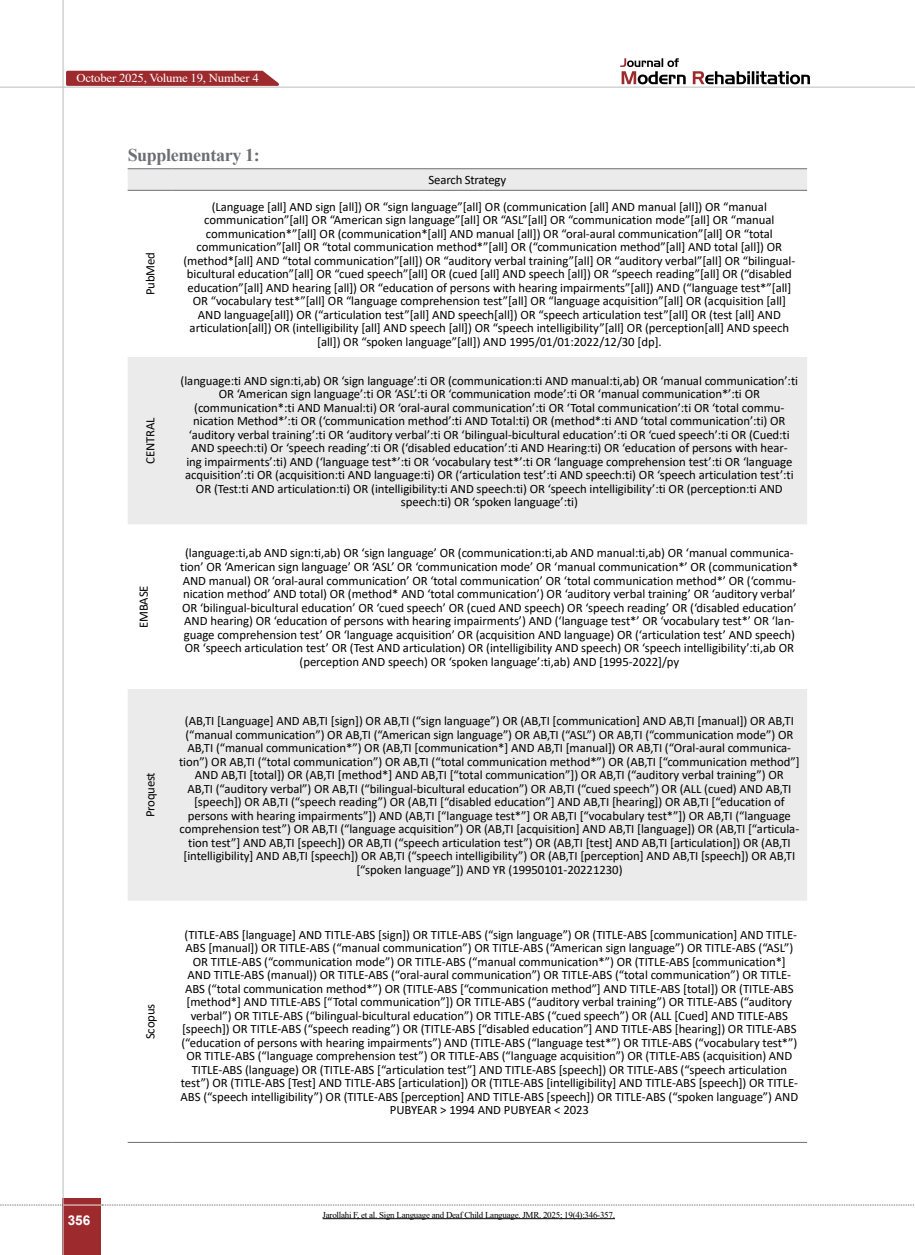
<style>
.page{position:relative;width:915px;height:1255px;background:#fff}
.page>*{position:absolute;margin:0;border:0;box-sizing:border-box;transform-origin:0 0}
.t1{font:700 18px "Times New Roman";letter-spacing:-.02em;color:#6d6e71}
.t2{font:700 13.5px "Arial";color:#fff}
.t3{font:12.75px/13.5px "Calibri";letter-spacing:-.005em;color:#000;text-align:center}
.t4{font:12.15px "Times New Roman";letter-spacing:-.015em;color:#fff;scale:1.05 1}
.t5{font:9px "Times New Roman";letter-spacing:-.03em;color:#000}
</style>
<div class="page">
<div style="left:63px;top:1198px;width:38px;height:56px;background:#9d2a2d"></div>
<hr style="left:62px;top:0;width:2px;height:1254px;background:#c2c4c6">
<hr style="left:0;top:87px;width:914px;height:1px;background:#c2c4c6">
<hr style="left:63px;top:1204px;width:38px;height:1px;background:#ebebec">
<svg style="left:0;top:1204px;width:63px;height:1px"></svg>
<svg style="left:102px;top:1204px;width:813px;height:1px"></svg>
<svg style="left:692px;top:71px;width:117px;height:13px"></svg>
<svg style="left:620px;top:58px;width:65px;height:26px"></svg>
<svg style="left:128px;top:169px;width:678px;height:731px;fill:#ebebec"></svg>
<hr style="left:128px;top:168px;width:44px;height:1px;background:#6d6e71">
<hr style="left:172px;top:168px;width:634px;height:1px;background:#6d6e71">
<hr style="left:128px;top:190px;width:44px;height:1px;background:#6d6e71">
<hr style="left:172px;top:190px;width:634px;height:1px;background:#6d6e71">
<hr style="left:128px;top:1141px;width:44px;height:1px;background:#6d6e71">
<hr style="left:172px;top:1141px;width:634px;height:1px;background:#6d6e71">
<hr style="left:322px;top:1218px;width:292px;height:1px;background:#000">
<svg style="left:64px;top:70px;width:222px;height:17px;background:#ac4d4f"></svg>
<p class="t4" style="left:76px;top:69px;width:175px">October 2025, Volume 19, Number 4</p>
<h1 class="t1" style="left:128px;top:142px;width:134px">Supplementary 1:</h1>
<p class="t3" style="left:428px;top:173px;width:79px">Search Strategy</p>
<p class="t2" style="left:68px;top:1210px;width:24px">356</p>
<p class="t3" style="left:143px;top:295px;width:44px;rotate:-90deg">PubMed</p>
<p class="t3" style="left:143px;top:463px;width:47px;rotate:-90deg">CENTRAL</p>
<p class="t3" style="left:136px;top:628px;width:44px;rotate:-90deg">EMBASE</p>
<p class="t3" style="left:143px;top:817px;width:47px;rotate:-90deg">Proquest</p>
<p class="t3" style="left:143px;top:1039px;width:37px;rotate:-90deg">Scopus</p>
<p class="t3" style="left:183px;top:199px;width:613px">(Language [all] AND sign [all]) OR “sign language”[all] OR (communication [all] AND manual [all]) OR “manual communication”[all] OR “American sign language”[all] OR “ASL”[all] OR “communication mode”[all] OR “manual communication*”[all] OR (communication*[all] AND manual [all]) OR “oral-aural communication”[all] OR “total communication”[all] OR “total communication method*”[all] OR (“communication method”[all] AND total [all]) OR (method*[all] AND “total communication”[all]) OR “auditory verbal training”[all] OR “auditory verbal”[all] OR “bilingual&shy;bicultural education”[all] OR “cued speech”[all] OR (cued [all] AND speech [all]) OR “speech reading”[all] OR (“disabled education”[all] AND hearing [all]) OR “education of persons with hearing impairments”[all]) AND (“language test*”[all] OR “vocabulary test*”[all] OR “language comprehension test”[all] OR “language acquisition”[all] OR (acquisition [all] AND language[all]) OR (“articulation test”[all] AND speech[all]) OR “speech articulation test”[all] OR (test [all] AND articulation[all]) OR (intelligibility [all] AND speech [all]) OR “speech intelligibility”[all] OR (perception[all] AND speech [all]) OR “spoken language”[all]) AND 1995/01/01:2022/12/30 [dp].</p>
<p class="t3" style="left:180px;top:373px;width:618px">(language:ti AND sign:ti,ab) OR ‘sign language’:ti OR (communication:ti AND manual:ti,ab) OR ‘manual communication’:ti OR ‘American sign language’:ti OR ‘ASL’:ti OR ‘communication mode’:ti OR ‘manual communication*’:ti OR (communication*:ti AND Manual:ti) OR ‘oral-aural communication’:ti OR ‘Total communication’:ti OR ‘total commu&shy;nication Method*’:ti OR (‘communication method’:ti AND Total:ti) OR (method*:ti AND ‘total communication’:ti) OR ‘auditory verbal training’:ti OR ‘auditory verbal’:ti OR ‘bilingual-bicultural education’:ti OR ‘cued speech’:ti OR (Cued:ti AND speech:ti) Or ‘speech reading’:ti OR (‘disabled education’:ti AND Hearing:ti) OR ‘education of persons with hear-<br>ing impairments’:ti) AND (‘language test*’:ti OR ‘vocabulary test*’:ti OR ‘language comprehension test’:ti OR ‘language acquisition’:ti OR (acquisition:ti AND language:ti) OR (‘articulation test’:ti AND speech:ti) OR ‘speech articulation test’:ti OR (Test:ti AND articulation:ti) OR (intelligibility:ti AND speech:ti) OR ‘speech intelligibility’:ti OR (perception:ti AND speech:ti) OR ‘spoken language’:ti)</p>
<p class="t3" style="left:180px;top:546px;width:619px">(language:ti,ab AND sign:ti,ab) OR ‘sign language’ OR (communication:ti,ab AND manual:ti,ab) OR ‘manual communica&shy;tion’ OR ‘American sign language’ OR ‘ASL’ OR ‘communication mode’ OR ‘manual communication*’ OR (communication* AND manual) OR ‘oral-aural communication’ OR ‘total communication’ OR ‘total communication method*’ OR (‘commu&shy;nication method’ AND total) OR (method* AND ‘total communication’) OR ‘auditory verbal training’ OR ‘auditory verbal’ OR ‘bilingual-bicultural education’ OR ‘cued speech’ OR (cued AND speech) OR ‘speech reading’ OR (‘disabled education’ AND hearing) OR ‘education of persons with hearing impairments’) AND (‘language test*’ OR ‘vocabulary test*’ OR ‘lan&shy;guage comprehension test’ OR ‘language acquisition’ OR (acquisition AND language) OR (‘articulation test’ AND speech)<br>OR ‘speech articulation test’ OR (Test AND articulation) OR (intelligibility AND speech) OR ‘speech intelligibility’:ti,ab OR (perception AND speech) OR ‘spoken language’:ti,ab) AND [1995-2022]/py</p>
<p class="t3" style="left:179px;top:714px;width:622px">(AB,TI [Language] AND AB,TI [sign]) OR AB,TI (“sign language”) OR (AB,TI [communication] AND AB,TI [manual]) OR AB,TI (“manual communication”) OR AB,TI (“American sign language”) OR AB,TI (“ASL”) OR AB,TI (“communication mode”) OR AB,TI (“manual communication*”) OR (AB,TI [communication*] AND AB,TI [manual]) OR AB,TI (“Oral-aural communica&shy;tion”) OR AB,TI (“total communication”) OR AB,TI (“total communication method*”) OR (AB,TI [“communication method”] AND AB,TI [total]) OR (AB,TI [method*] AND AB,TI [“total communication”]) OR AB,TI (“auditory verbal training”) OR<br>AB,TI (“auditory verbal”) OR AB,TI (“bilingual-bicultural education”) OR AB,TI (“cued speech”) OR (ALL (cued) AND AB,TI [speech]) OR AB,TI (“speech reading”) OR (AB,TI [“disabled education”] AND AB,TI [hearing]) OR AB,TI [“education of persons with hearing impairments”]) AND (AB,TI [“language test*”] OR AB,TI [“vocabulary test*”]) OR AB,TI (“language comprehension test”) OR AB,TI (“language acquisition”) OR (AB,TI [acquisition] AND AB,TI [language]) OR (AB,TI [“articula&shy;tion test”] AND AB,TI [speech]) OR AB,TI (“speech articulation test”) OR (AB,TI [test] AND AB,TI [articulation]) OR (AB,TI [intelligibility] AND AB,TI [speech]) OR AB,TI (“speech intelligibility”) OR (AB,TI [perception] AND AB,TI [speech]) OR AB,TI [“spoken language”]) AND YR (19950101-20221230)</p>
<p class="t3" style="left:180px;top:927px;width:619px">(TITLE-ABS [language] AND TITLE-ABS [sign]) OR TITLE-ABS (“sign language”) OR (TITLE-ABS [communication] AND TITLE-ABS [manual]) OR TITLE-ABS (“manual communication”) OR TITLE-ABS (“American sign language”) OR TITLE-ABS (“ASL”)<br>OR TITLE-ABS (“communication mode”) OR TITLE-ABS (“manual communication*”) OR (TITLE-ABS [communication*] AND TITLE-ABS (manual)) OR TITLE-ABS (“oral-aural communication”) OR TITLE-ABS (“total communication”) OR TITLE-ABS (“total communication method*”) OR (TITLE-ABS [“communication method”] AND TITLE-ABS [total]) OR (TITLE-ABS [method*] AND TITLE-ABS [“Total communication”]) OR TITLE-ABS (“auditory verbal training”) OR TITLE-ABS (“auditory verbal”) OR TITLE-ABS (“bilingual-bicultural education”) OR TITLE-ABS (“cued speech”) OR (ALL [Cued] AND TITLE-ABS [speech]) OR TITLE-ABS (“speech reading”) OR (TITLE-ABS [“disabled education”] AND TITLE-ABS [hearing]) OR TITLE-ABS (“education of persons with hearing impairments”) AND (TITLE-ABS (“language test*”) OR TITLE-ABS (“vocabulary test*”)<br>OR TITLE-ABS (“language comprehension test”) OR TITLE-ABS (“language acquisition”) OR (TITLE-ABS (acquisition) AND TITLE-ABS (language) OR (TITLE-ABS [“articulation test”] AND TITLE-ABS [speech]) OR TITLE-ABS (“speech articulation test”) OR (TITLE-ABS [Test] AND TITLE-ABS [articulation]) OR (TITLE-ABS [intelligibility] AND TITLE-ABS [speech]) OR TITLE-ABS (“speech intelligibility”) OR (TITLE-ABS [perception] AND TITLE-ABS [speech]) OR TITLE-ABS (“spoken language”) AND PUBYEAR &gt; 1994 AND PUBYEAR &lt; 2023</p>
<p class="t5" style="left:322px;top:1208px;width:294px">Jarollahi F, et al. Sign Language and Deaf Child Language. JMR. 2025; 19(4):346-357.</p>
</div>
